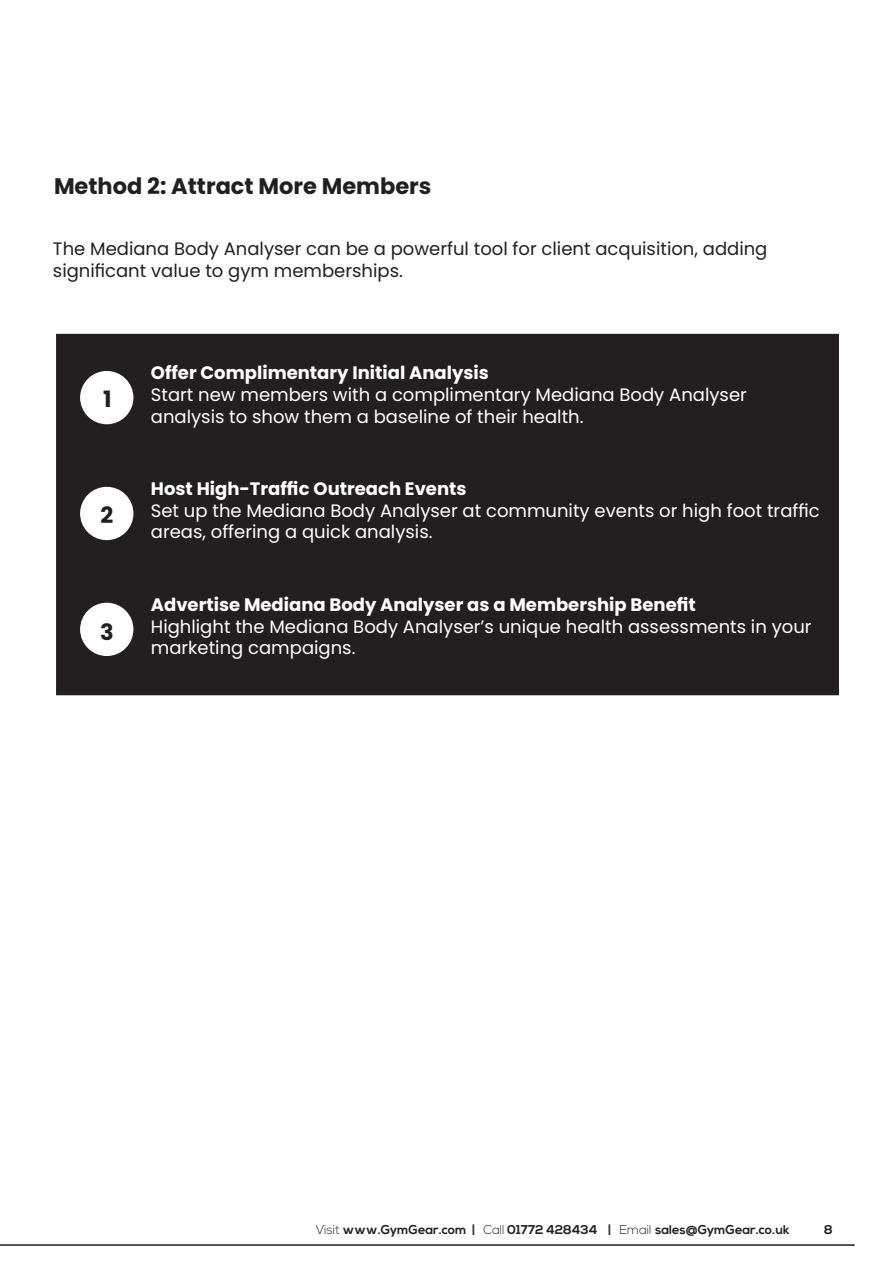
<style>
.page{position:relative;width:893px;height:1263px;background:#fff}
.page>*{position:absolute;margin:0;border:0;box-sizing:border-box;transform-origin:0 0}
.t1{font:700 22.5px "Poppins";color:#231f20}
.t2{font:18px/21.6px "Poppins";color:#fff}
.t3{font:700 18px "Poppins";color:#fff}
.t4{font:18px/21.6px "Poppins";color:#231f20}
.t5{font:700 12.75px "Nexa";color:#231f20}
.s1{font-weight:300}
</style>
<div class="page">
<hr style="left:0;top:1244px;width:855px;height:2px;background:#231f20">
<div style="left:57px;top:335px;width:781px;height:359px;background:#231f20"></div>
<div style="left:56px;top:334px;width:783px;height:361px;border:2px solid #231f20"></div>
<div style="left:79px;top:486px;width:55px;height:55px;background:#fff;border-radius:50%"></div>
<div style="left:79px;top:485px;width:56px;height:57px;border:2px solid #231f20;border-radius:50%"></div>
<div style="left:79px;top:602px;width:55px;height:55px;background:#fff;border-radius:50%"></div>
<div style="left:79px;top:601px;width:56px;height:56px;border:2px solid #231f20;border-radius:50%"></div>
<div style="left:79px;top:370px;width:55px;height:55px;background:#fff;border-radius:50%"></div>
<div style="left:79px;top:369px;width:56px;height:57px;border:2px solid #231f20;border-radius:50%"></div>
<p class="t1" style="left:54px;top:173px;width:379px">Method 2: Attract More Members</p>
<p class="t4" style="left:53px;top:238px;width:716px">The Mediana Body Analyser can be a powerful tool for client acquisition, adding significant value to gym memberships.</p>
<p class="t1" style="left:103px;top:386px;width:10px">1</p>
<p class="t1" style="left:101px;top:502px;width:14px">2</p>
<p class="t1" style="left:100px;top:619px;width:15px">3</p>
<p class="t3" style="left:151px;top:363px;width:339px">Offer Complimentary Initial Analysis</p>
<p class="t2" style="left:151px;top:384px;width:597px">Start new members with a complimentary Mediana Body Analyser analysis to show them a baseline of their health.</p>
<p class="t3" style="left:151px;top:478px;width:317px">Host High-Traffic Outreach Events</p>
<p class="t2" style="left:151px;top:500px;width:670px">Set up the Mediana Body Analyser at community events or high foot traffic areas, offering a quick analysis.</p>
<p class="t3" style="left:151px;top:594px;width:546px">Advertise Mediana Body Analyser as a Membership Benefit</p>
<p class="t2" style="left:151px;top:616px;width:662px">Highlight the Mediana Body Analyser’s unique health assessments in your marketing campaigns.</p>
<p class="t5" style="left:316px;top:1222px;width:475px"><span class="s1">Visit</span> www.GymGear.com | <span class="s1">Call</span> 01772 428434 | <span class="s1">Email</span> sales@GymGear.co.uk</p>
<p class="t5" style="left:824px;top:1222px;width:10px">8</p>
</div>
